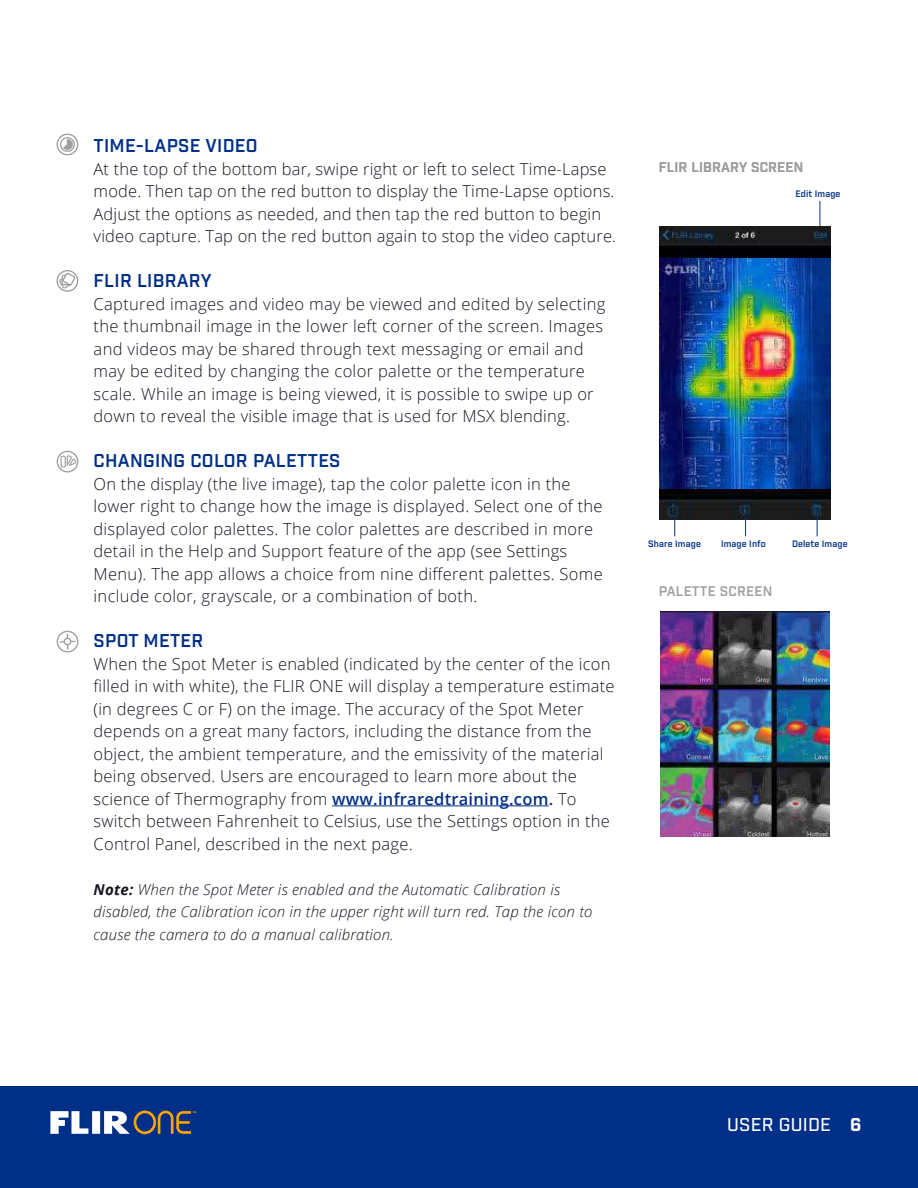
<style>
.page{position:relative;width:918px;height:1188px;background:#fff}
.page>*{position:absolute;margin:0;border:0;box-sizing:border-box;transform-origin:0 0}
.t1{font:600 18px "Industry";letter-spacing:.015em;color:#002f87}
.t2{font:500 18px "Industry";letter-spacing:.015em;color:#fff}
.t3{font:300 16.5px/22.5px "Open Sans";letter-spacing:.015em;color:#181421}
.t4{font:italic 300 15px/22.5px "Open Sans";letter-spacing:.015em;color:#181421}
.t5{font:600 13.5px "Industry";letter-spacing:.015em;color:#9d9fa1}
.t6{font:600 9px "Industry";letter-spacing:.015em;color:#002f87}
.t7{font:700 2.55px "Myriad Pro";color:#ffa400}
.s1{font-weight:600;color:#002f87}
.s2{font-weight:700}
</style>
<div class="page">
<div style="left:0;top:1086px;width:918px;height:102px;background:#002f87"></div>
<svg style="left:50px;top:1111px;width:141px;height:23px"></svg>
<hr style="left:332px;top:805px;width:217px;height:1px;background:#002f87">
<svg style="left:57px;top:270px;width:21px;height:22px"></svg>
<svg style="left:57px;top:451px;width:21px;height:21px"></svg>
<svg style="left:57px;top:631px;width:21px;height:21px"></svg>
<svg style="left:57px;top:134px;width:21px;height:21px"></svg>
<img style="left:661px;top:611px;width:169px;height:226px">
<img style="left:660px;top:226px;width:171px;height:294px">
<img style="left:660px;top:258px;width:171px;height:231px">
<svg style="left:820px;top:201px;width:1px;height:25px"></svg>
<svg style="left:745px;top:517px;width:1px;height:19px"></svg>
<svg style="left:817px;top:517px;width:1px;height:19px"></svg>
<svg style="left:674px;top:517px;width:1px;height:19px"></svg>
<p class="t1" style="left:94px;top:139px;width:165px">TIME-LAPSE VIDEO</p>
<p class="t3" style="left:94px;top:159px;width:524px">At the top of the bottom bar, swipe right or left to select Time-Lapse mode. Then tap on the red button to display the Time-Lapse options.<br>Adjust the options as needed, and then tap the red button to begin video capture. Tap on the red button again to stop the video capture.</p>
<p class="t1" style="left:94px;top:274px;width:119px">FLIR LIBRARY</p>
<p class="t3" style="left:94px;top:294px;width:513px">Captured images and video may be viewed and edited by selecting the thumbnail image in the lower left corner of the screen. Images and videos may be shared through text messaging or email and may be edited by changing the color palette or the temperature scale. While an image is being viewed, it is possible to swipe up or down to reveal the visible image that is used for MSX blending.</p>
<p class="t1" style="left:94px;top:454px;width:248px">CHANGING COLOR PALETTES</p>
<p class="t3" style="left:94px;top:474px;width:511px">On the display (the live image), tap the color palette icon in the lower right to change how the image is displayed. Select one of the displayed color palettes. The color palettes are described in more detail in the Help and Support feature of the app (see Settings Menu). The app allows a choice from nine di昀昀erent palettes. Some include color, grayscale, or a combination of both.</p>
<p class="t1" style="left:94px;top:634px;width:111px">SPOT METER</p>
<p class="t3" style="left:94px;top:654px;width:523px">When the Spot Meter is enabled (indicated by the center of the icon昀椀lled in with white), the FLIR ONE will display a temperature estimate (in degrees C or F) on the image. The accuracy of the Spot Meter depends on a great many factors, including the distance from the object, the ambient temperature, and the emissivity of the material being observed. Users are encouraged to learn more about the science of Thermography from <span class="s1">www.infraredtraining.com.</span> To switch between Fahrenheit to Celsius, use the Settings option in the Control Panel, described in the next page.</p>
<p class="t4" style="left:94px;top:877px;width:500px"><span class="s2">Note:</span> When the Spot Meter is enabled and the Automatic Calibration is disabled, the Calibration icon in the upper right will turn red. Tap the icon to cause the camera to do a manual calibration.</p>
<p class="t5" style="left:659px;top:162px;width:146px">FLIR LIBRARY SCREEN</p>
<p class="t5" style="left:659px;top:162px;width:146px">FLIR LIBRARY SCREEN</p>
<p class="t6" style="left:795px;top:190px;width:47px">Edit Image</p>
<p class="t6" style="left:648px;top:540px;width:54px">Share Image</p>
<p class="t6" style="left:792px;top:540px;width:57px">Delete Image</p>
<p class="t6" style="left:721px;top:540px;width:46px">Image Info</p>
<p class="t5" style="left:659px;top:586px;width:115px">PALETTE SCREEN</p>
<p class="t7" style="left:193px;top:1111px;width:5px">TM</p>
<p class="t2" style="left:727px;top:1114px;width:136px">USER GUIDE <span class="s2">6</span></p>
</div>
